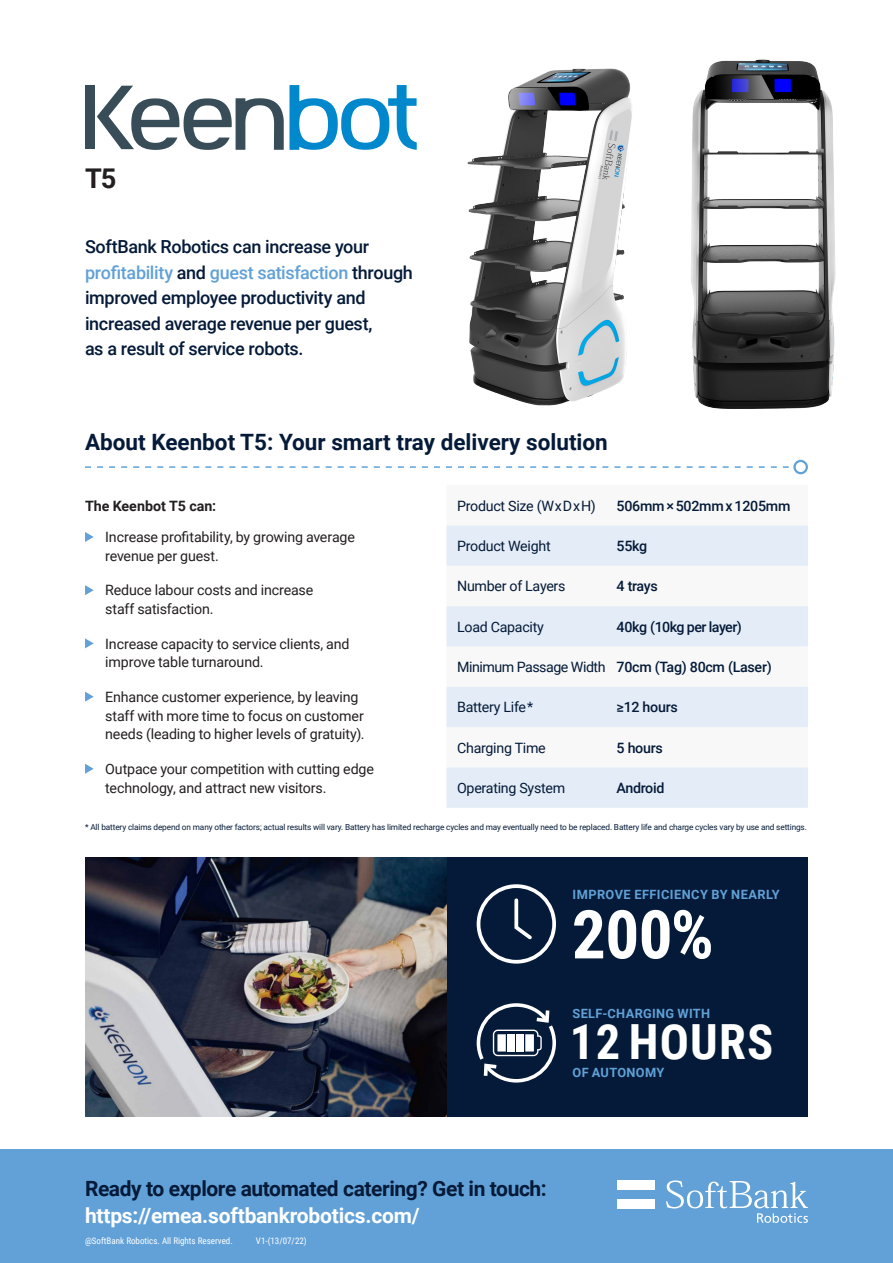
<style>
.page{position:relative;width:893px;height:1263px;background:#fff}
.page>*{position:absolute;margin:0;border:0;box-sizing:border-box;transform-origin:0 0}
.t1{font:700 67.35px "Roboto Condensed";color:#fff}
.t2{font:700 48.45px "Roboto Condensed";letter-spacing:.025em;color:#fff}
.t3{font:700 27.15px "Roboto";color:#231f20}
.Back_page___about{font:700 22.5px "Roboto";color:#051a38}
.t4{font:700 21px/27px "Roboto";letter-spacing:-.02em;color:#051a38}
.Back_Page___Intro{font:500 18px/25.5px "Roboto";letter-spacing:-.02em;color:#051a38}
.Back_page___about-2{font:14.25px/18.8px "Roboto";letter-spacing:-.01em;color:#231f20}
.t5{font:14.25px "Roboto";letter-spacing:-.02em;color:#051a38}
.t6{font:500 14.25px "Roboto";letter-spacing:-.02em;color:#051a38}
.t7{font:500 14.25px "Roboto";letter-spacing:-.04em;color:#051a38}
.Back_page___about-3{font:700 14.25px "Roboto";color:#231f20}
.t8{font:700 12.75px "Roboto";letter-spacing:.025em;color:#61a1d7}
.t9{font:9px "Roboto Condensed";color:#fff}
.Disclaimer_text{font:8.25px "Roboto";letter-spacing:-.015em;color:#051a38}
.s1{color:#61a1d7}
.s2{color:#fff}
</style>
<div class="page">
<img style="left:467px;top:59px;width:369px;height:350px">
<div style="left:0;top:1149px;width:893px;height:114px;background:#61a1d7"></div>
<div style="left:617px;top:1180px;width:38px;height:10px;background:#fff"></div>
<div style="left:617px;top:1199px;width:38px;height:9px;background:#fff"></div>
<svg style="left:666px;top:1180px;width:142px;height:43px"></svg>
<div style="left:85px;top:86px;width:10px;height:63px;background:#384d57"></div>
<svg style="left:97px;top:85px;width:320px;height:65px"></svg>
<div style="left:446px;top:857px;width:362px;height:259px;background:#051a38"></div>
<img style="left:85px;top:857px;width:361px;height:259px">
<svg style="left:476px;top:1003px;width:80px;height:80px"></svg>
<svg style="left:477px;top:884px;width:79px;height:80px"></svg>
<svg style="left:85px;top:466px;width:704px;height:2px"></svg>
<div style="left:793px;top:460px;width:15px;height:14px;border:2px solid #61a1d7;border-radius:50%"></div>
<svg style="left:446px;top:525px;width:362px;height:283px;fill:#e4edf7"></svg>
<svg style="left:85px;top:532px;width:9px;height:10px"></svg>
<svg style="left:85px;top:764px;width:9px;height:10px"></svg>
<svg style="left:85px;top:692px;width:9px;height:10px"></svg>
<svg style="left:85px;top:638px;width:9px;height:10px"></svg>
<svg style="left:85px;top:585px;width:9px;height:10px"></svg>
<p class="t3" style="left:85px;top:159px;width:33px">T5</p>
<p class="Back_Page___Intro" style="left:85px;top:233px;width:329px">SoftBank Robotics can increase your <span class="s1">profitability</span> and <span class="s1">guest satisfaction</span> through improved employee productivity and increased average revenue per guest,<br>as a result of service robots.</p>
<p class="Back_page___about" style="left:85px;top:426px;width:524px">About Keenbot T5: Your smart tray delivery solution</p>
<p class="t5" style="left:457px;top:496px;width:140px">Product Size (W x D x H)</p>
<p class="t6" style="left:617px;top:496px;width:175px">506mm × 502mm x 1205mm</p>
<p class="t5" style="left:457px;top:536px;width:95px">Product Weight</p>
<p class="t6" style="left:617px;top:536px;width:32px">55kg</p>
<p class="t5" style="left:457px;top:576px;width:110px">Number of Layers</p>
<p class="t6" style="left:617px;top:576px;width:43px">4 trays</p>
<p class="t5" style="left:457px;top:617px;width:88px">Load Capacity</p>
<p class="t7" style="left:617px;top:617px;width:127px">40kg (10kg per layer)</p>
<p class="t5" style="left:457px;top:657px;width:150px">Minimum Passage Width</p>
<p class="t6" style="left:617px;top:657px;width:157px">70cm (Tag) 80cm (Laser)</p>
<p class="t5" style="left:457px;top:697px;width:78px">Battery Life *</p>
<p class="t6" style="left:617px;top:697px;width:63px">≥12 hours</p>
<p class="t5" style="left:457px;top:737px;width:90px">Charging Time</p>
<p class="t6" style="left:617px;top:737px;width:48px">5 hours</p>
<p class="t5" style="left:457px;top:778px;width:110px">Operating System</p>
<p class="t6" style="left:617px;top:778px;width:49px">Android</p>
<p class="Back_page___about-3" style="left:85px;top:496px;width:133px">The Keenbot T5 can:</p>
<p class="Back_page___about-2" style="left:105px;top:527px;width:251px">Increase profitability, by growing average revenue per guest.</p>
<p class="Back_page___about-2" style="left:105px;top:580px;width:209px">Reduce labour costs and increase staff satisfaction.</p>
<p class="Back_page___about-2" style="left:105px;top:633px;width:246px">Increase capacity to service clients, and improve table turnaround.</p>
<p class="Back_page___about-2" style="left:105px;top:687px;width:261px">Enhance customer experience, by leaving staff with more time to focus on customer needs (leading to higher levels of gratuity).</p>
<p class="Back_page___about-2" style="left:105px;top:759px;width:270px">Outpace your competition with cutting edge technology, and attract new visitors.</p>
<p class="Disclaimer_text" style="left:85px;top:822px;width:723px">* All battery claims depend on many other factors; actual results will vary. Battery has limited recharge cycles and may eventually need to be replaced. Battery life and charge cycles vary by use and settings.</p>
<p class="t8" style="left:572px;top:886px;width:209px">IMPROVE EFFICIENCY BY NEARLY</p>
<p class="t1" style="left:572px;top:887px;width:143px">200%</p>
<p class="t8" style="left:572px;top:1004px;width:139px">SELF-CHARGING WITH</p>
<p class="t2" style="left:570px;top:1008px;width:205px">12 HOURS</p>
<p class="t8" style="left:572px;top:1064px;width:93px">OF AUTONOMY</p>
<p class="t4" style="left:85px;top:1174px;width:463px">Ready to explore automated catering? Get in touch: <span class="s2">https://emea.softbankrobotics.com/</span></p>
<p class="t9" style="left:85px;top:1235px;width:149px">@SoftBank Robotics. All Rights Reserved.</p>
<p class="t9" style="left:256px;top:1235px;width:52px">V1-(13/07/22)</p>
<p class="t9" style="left:246px;top:1235px;width:52px">V1-( 3/07/22)</p>
</div>
